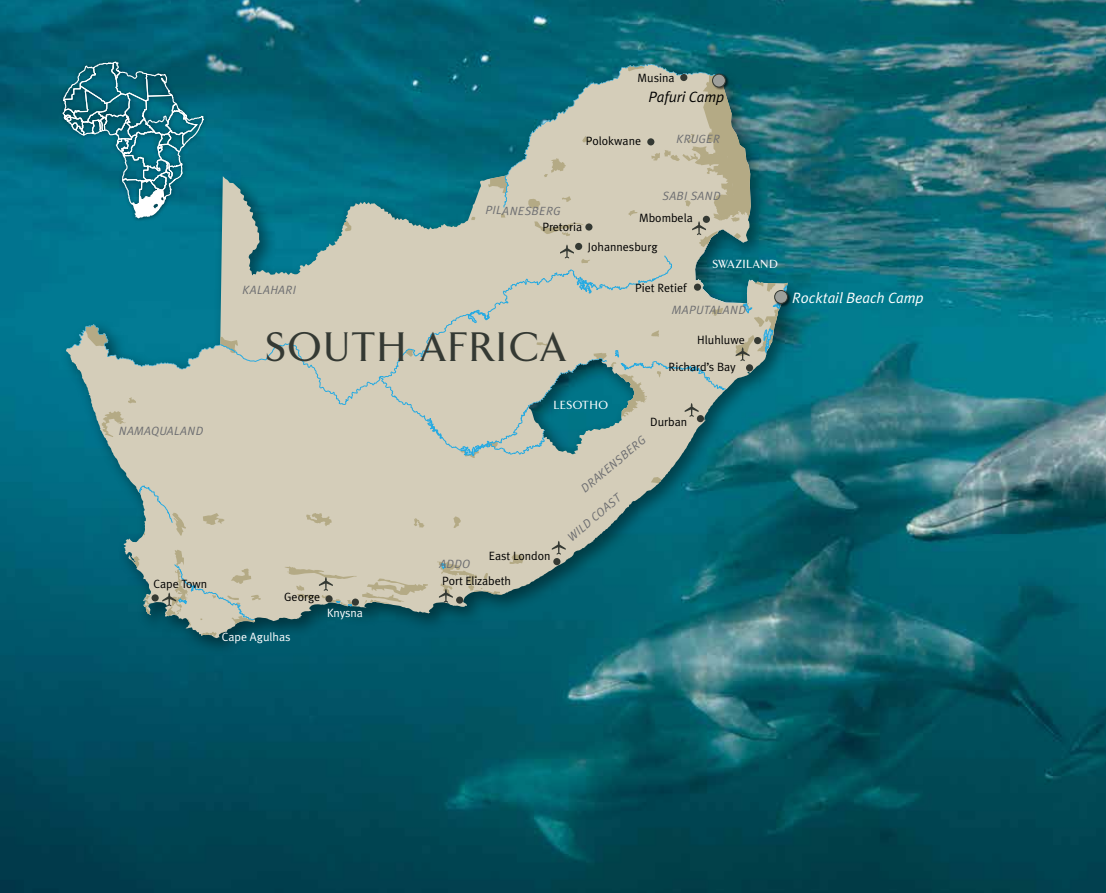
<style>
.page{position:relative;width:1106px;height:893px;background:#fff}
.page>*{position:absolute;margin:0;border:0;box-sizing:border-box;transform-origin:0 0}
.t1{font:500 42.15px "Arrow";letter-spacing:.075em;color:#343933}
.t2{font:italic 15px "Meta Plus Normal";color:#fff}
.t3{font:italic 15px "Meta Plus Normal";color:#000}
.t4{font:12px "Meta Plus Normal";color:#000}
.t5{font:italic 12px "Meta Plus Normal";letter-spacing:.05em;color:#6d6e71}
.t6{font:12px "Meta Plus Normal";color:#fff}
.t7{font:500 12px "Arrow";letter-spacing:.075em;color:#fff}
</style>
<div class="page">
<img style="left:0;top:0;width:1106px;height:893px">
<div style="left:59px;top:57px;width:747px;height:600px;background:#000;opacity:.42"></div>
<svg style="left:66px;top:64px;width:721px;height:574px;background:#759f9c"></svg>
<svg style="left:578px;top:64px;width:72px;height:35px;background:#87a8a1"></svg>
<div style="left:774px;top:290px;width:17px;height:17px;background:#000;opacity:.57"></div>
<div style="left:774px;top:290px;width:13px;height:13px;background:#9d9f9b;border-radius:50%"></div>
<div style="left:774px;top:290px;width:14px;height:14px;border:1px solid #343933;border-radius:50%"></div>
<div style="left:712px;top:74px;width:17px;height:17px;background:#000;opacity:.57"></div>
<div style="left:712px;top:74px;width:13px;height:13px;background:#9d9f9b;border-radius:50%"></div>
<div style="left:712px;top:74px;width:14px;height:13px;border:1px solid #343933;border-radius:50%"></div>
<svg style="left:560px;top:245px;width:14px;height:13px"></svg>
<svg style="left:684px;top:403px;width:14px;height:14px"></svg>
<svg style="left:735px;top:347px;width:14px;height:14px"></svg>
<svg style="left:692px;top:221px;width:14px;height:14px"></svg>
<svg style="left:552px;top:541px;width:14px;height:14px"></svg>
<svg style="left:439px;top:589px;width:14px;height:14px"></svg>
<svg style="left:162px;top:593px;width:14px;height:13px"></svg>
<svg style="left:319px;top:577px;width:14px;height:14px"></svg>
<div style="left:754px;top:337px;width:7px;height:7px;background:#343933;border-radius:50%"></div>
<div style="left:694px;top:284px;width:7px;height:7px;background:#343933;border-radius:50%"></div>
<p class="t4" style="left:637px;top:70px;width:39px">Musina</p>
<p class="t3" style="left:648px;top:88px;width:78px">PAFURI CAMP</p>
<p class="t4" style="left:586px;top:134px;width:57px">Polokwane</p>
<p class="t5" style="left:676px;top:132px;width:45px">KRUGER</p>
<p class="t5" style="left:119px;top:423px;width:85px">NAMAQUALAND</p>
<p class="t4" style="left:154px;top:576px;width:55px">Cape Town</p>
<p class="t5" style="left:243px;top:283px;width:55px">KALAHARI</p>
<p class="t5" style="left:485px;top:203px;width:77px;rotate:1deg">PILANESBER G</p>
<p class="t4" style="left:542px;top:220px;width:41px">Pretoria</p>
<p class="t5" style="left:662px;top:188px;width:59px">SABI SAND</p>
<p class="t4" style="left:639px;top:211px;width:55px">Mbombela</p>
<p class="t4" style="left:588px;top:240px;width:71px">Johannesburg</p>
<p class="t4" style="left:635px;top:280px;width:53px">Piet Retief</p>
<p class="t7" style="left:712px;top:258px;width:67px">SWAZILAND</p>
<p class="t5" style="left:672px;top:303px;width:75px">MAPUTALAND</p>
<h1 class="t1" style="left:266px;top:325px;width:301px">SOUTH AFRICA</h1>
<p class="t7" style="left:554px;top:399px;width:56px">LESOTHO</p>
<p class="t4" style="left:697px;top:333px;width:49px">Hluhluwe</p>
<p class="t4" style="left:668px;top:360px;width:69px">Richard’s Bay</p>
<p class="t4" style="left:650px;top:415px;width:39px">Durban</p>
<p class="t4" style="left:284px;top:590px;width:38px">George</p>
<p class="t6" style="left:222px;top:630px;width:70px">Cape Agulhas</p>
<p class="t6" style="left:327px;top:606px;width:37px">Knysna</p>
<p class="t5" style="left:439px;top:556px;width:9px">ADD</p>
<p class="t5" style="left:462px;top:556px;width:9px">O</p>
<p class="t4" style="left:489px;top:549px;width:63px">East London</p>
<p class="t4" style="left:442px;top:574px;width:70px">Port Elizabeth</p>
<p class="t5" style="left:578px;top:485px;width:82px;rotate:-40deg">DR AKENSBER G</p>
<p class="t5" style="left:564px;top:533px;width:67px;rotate:-40deg">WILD COAST</p>
<p class="t2" style="left:792px;top:289px;width:133px">ROCKTAIL BEACH CAMP</p>
</div>
